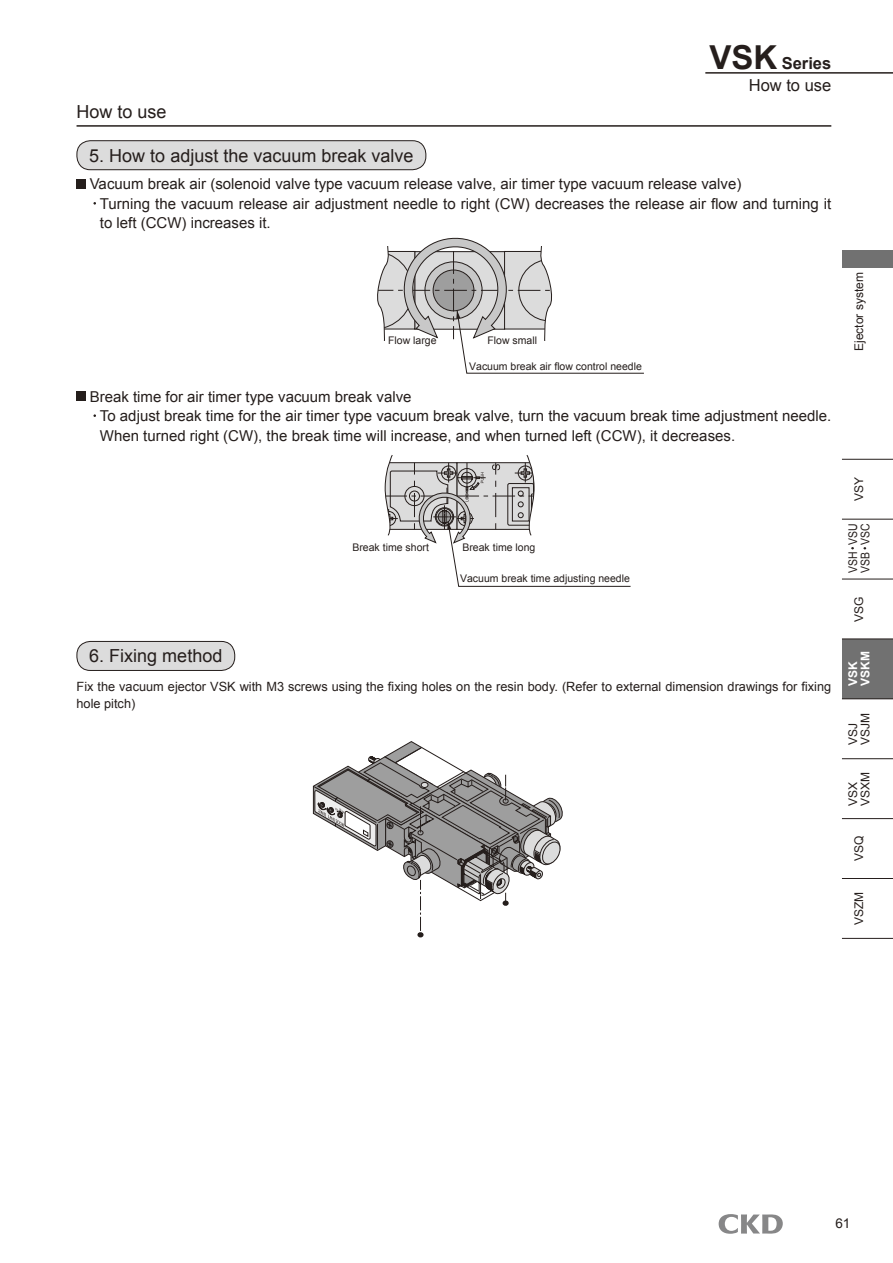
<style>
.page{position:relative;width:893px;height:1263px;background:#fff}
.page>*{position:absolute;margin:0;border:0;box-sizing:border-box;transform-origin:0 0}
.新ゴM12_14_5{font:18px "Arial";color:#251e1c}
.新ゴM12_22下線付{font:18px "Arial";color:#251e1c}
.t1{font:700 16.5px "Arial";color:#251e1c}
.t2{font:16.5px "Arial";color:#251e1c}
.新ゴM10_13{font:15px/19.5px "Arial";color:#251e1c}
.t3{font:13.5px "Arial";color:#251e1c}
.新ゴL8_5_11{font:12.75px/16.5px "Arial";color:#251e1c}
.t4{font:12px/12.3px "Arial";color:#251e1c}
.t5{font:12px/12.3px "Arial";color:#251e1c;scale:.87 1}
.t6{font:700 12px/12.3px "Arial";color:#fff}
.新ゴM6_8{font:10.5px "Arial";color:#251e1c}
.s1{font-size:33px}
</style>
<div class="page">
<hr style="left:705px;top:72px;width:188px;height:2px;background:#251e1c">
<div style="left:842px;top:639px;width:51px;height:60px;background:#717171"></div>
<hr style="left:842px;top:459px;width:51px;height:1px;background:#251e1c">
<hr style="left:842px;top:519px;width:51px;height:1px;background:#251e1c">
<hr style="left:842px;top:579px;width:51px;height:1px;background:#251e1c">
<hr style="left:842px;top:639px;width:51px;height:1px;background:#251e1c">
<hr style="left:842px;top:698px;width:51px;height:1px;background:#251e1c">
<hr style="left:842px;top:758px;width:51px;height:1px;background:#251e1c">
<hr style="left:842px;top:818px;width:51px;height:1px;background:#251e1c">
<hr style="left:842px;top:878px;width:51px;height:1px;background:#251e1c">
<hr style="left:842px;top:938px;width:51px;height:1px;background:#251e1c">
<div style="left:842px;top:251px;width:51px;height:17px;background:#717171"></div>
<hr style="left:77px;top:125px;width:754px;height:2px;background:#251e1c">
<div style="left:77px;top:179px;width:9px;height:9px;background:#251e1c"></div>
<svg style="left:76px;top:140px;width:351px;height:30px;background:#d1d0d0"></svg>
<div style="left:77px;top:392px;width:9px;height:9px;background:#251e1c"></div>
<svg style="left:76px;top:641px;width:159px;height:29px;background:#d4d4d4"></svg>
<svg style="left:719px;top:1214px;width:64px;height:20px"></svg>
<svg style="left:377px;top:237px;width:267px;height:137px"></svg>
<svg style="left:384px;top:455px;width:247px;height:132px"></svg>
<svg style="left:313px;top:741px;width:250px;height:196px"></svg>
<p class="新ゴM12_22下線付" style="left:77px;top:99px;width:92px">How to use</p>
<p class="新ゴM12_14_5" style="left:89px;top:143px;width:326px">5. How to adjust the vacuum break valve</p>
<p class="t1" style="left:709px;top:52px;width:123px"><span class="s1">VSK</span> Series</p>
<p class="t2" style="left:749px;top:74px;width:84px">How to use</p>
<p class="新ゴM10_13" style="left:90px;top:174px;width:653px">Vacuum break air (solenoid valve type vacuum release valve, air timer type vacuum release valve)</p>
<p class="新ゴM10_13" style="left:100px;top:194px;width:733px">Turning the vacuum release air adjustment needle to right (CW) decreases the release air flow and turning it to left (CCW) increases it.</p>
<p class="新ゴM6_8" style="left:388px;top:333px;width:50px">Flow large</p>
<p class="新ゴM6_8" style="left:487px;top:333px;width:51px">Flow small</p>
<p class="新ゴM6_8" style="left:469px;top:359px;width:174px">Vacuum break air flow control needle</p>
<p class="新ゴM10_13" style="left:90px;top:387px;width:323px">Break time for air timer type vacuum break valve</p>
<p class="新ゴM10_13" style="left:100px;top:406px;width:733px">To adjust break time for the air timer type vacuum break valve, turn the vacuum break time adjustment needle.<br>When turned right (CW), the break time will increase, and when turned left (CCW), it decreases.</p>
<p class="新ゴM6_8" style="left:352px;top:541px;width:78px">Break time short</p>
<p class="新ゴM6_8" style="left:462px;top:541px;width:74px">Break time long</p>
<p class="新ゴM6_8" style="left:460px;top:571px;width:171px">Vacuum break time adjusting needle</p>
<p class="新ゴM12_14_5" style="left:89px;top:644px;width:135px">6. Fixing method</p>
<p class="新ゴL8_5_11" style="left:77px;top:679px;width:756px">Fix the vacuum ejector VSK with M3 screws using the fixing holes on the resin body. (Refer to external dimension drawings for fixing hole pitch)</p>
<p class="t4" style="left:853px;top:351px;width:80px;rotate:-90deg">Ejector system</p>
<p class="t4" style="left:853px;top:501px;width:26px;rotate:-90deg">VSY</p>
<p class="t5" style="left:847px;top:573px;width:58px;rotate:-90deg">VSH VSU<br>VSB VSC</p>
<p class="t4" style="left:853px;top:622px;width:27px;rotate:-90deg">VSG</p>
<p class="t6" style="left:847px;top:686px;width:36px;rotate:-90deg">VSK<br>VSKM</p>
<p class="t4" style="left:847px;top:745px;width:34px;rotate:-90deg">VSJ<br>VSJM</p>
<p class="t4" style="left:847px;top:806px;width:36px;rotate:-90deg">VSX<br>VSXM</p>
<p class="t4" style="left:853px;top:861px;width:27px;rotate:-90deg">VSQ</p>
<p class="t4" style="left:853px;top:925px;width:35px;rotate:-90deg">VSZM</p>
<p class="t3" style="left:835px;top:1214px;width:17px">61</p>
</div>
